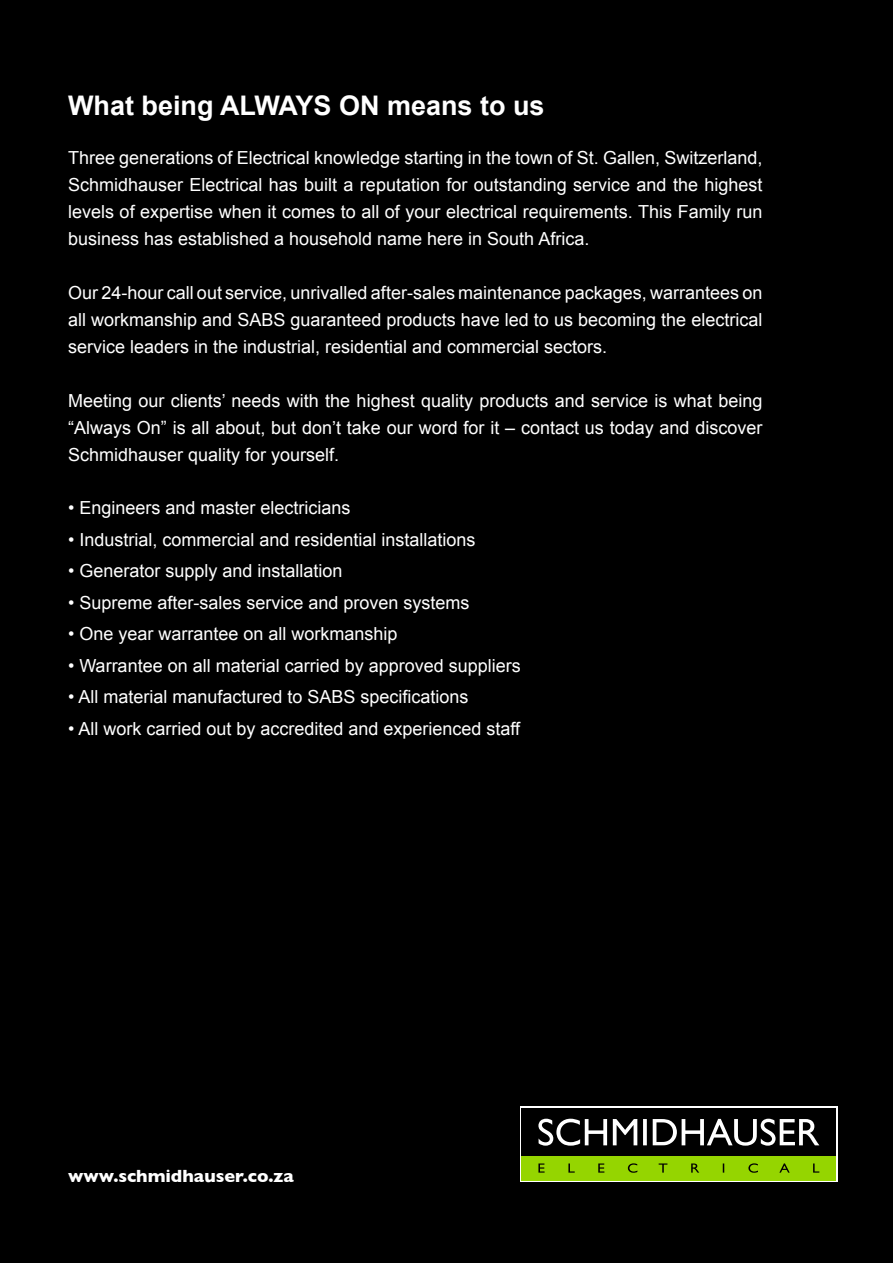
<style>
.page{position:relative;width:893px;height:1263px;background:#000}
.page>*{position:absolute;margin:0;border:0;box-sizing:border-box;transform-origin:0 0}
.t1{font:700 27px "Arial";color:#fff}
.t2{font:18px/27px "Arial";color:#fff;text-align:justify}
.t3{font:700 18px "Gill Sans";color:#fff}
</style>
<div class="page">
<div style="left:520px;top:1106px;width:318px;height:76px;background:#fff"></div>
<div style="left:521px;top:1108px;width:315px;height:48px;background:#000"></div>
<div style="left:521px;top:1156px;width:315px;height:25px;background:#95d500"></div>
<svg style="left:538px;top:1119px;width:281px;height:27px"></svg>
<svg style="left:538px;top:1163px;width:281px;height:10px"></svg>
<h1 class="t1" style="left:68px;top:88px;width:478px">What being ALWAYS ON means to us</h1>
<p class="t2" style="left:68px;top:144px;width:696px">Three generations of Electrical knowledge starting in the town of St. Gallen, Switzerland, Schmidhauser Electrical has built a reputation for outstanding service and the highest levels of expertise when it comes to all of your electrical requirements. This Family run business has established a household name here in South Africa.</p>
<p class="t2" style="left:68px;top:279px;width:696px">Our 24-hour call out service, unrivalled after-sales maintenance packages, warrantees on all workmanship and SABS guaranteed products have led to us becoming the electrical service leaders in the industrial, residential and commercial sectors.</p>
<p class="t2" style="left:68px;top:387px;width:696px">Meeting our clients’ needs with the highest quality products and service is what being “Always On” is all about, but don’t take our word for it – contact us today and discover Schmidhauser quality for yourself.</p>
<p class="t2" style="left:68px;top:494px;width:284px">• Engineers and master electricians</p>
<p class="t2" style="left:68px;top:526px;width:409px">• Industrial, commercial and residential installations</p>
<p class="t2" style="left:68px;top:557px;width:276px">• Generator supply and installation</p>
<p class="t2" style="left:68px;top:589px;width:403px">• Supreme after-sales service and proven systems</p>
<p class="t2" style="left:68px;top:620px;width:331px">• One year warrantee on all workmanship</p>
<p class="t2" style="left:68px;top:652px;width:454px">• Warrantee on all material carried by approved suppliers</p>
<p class="t2" style="left:68px;top:683px;width:402px">• All material manufactured to SABS specifications</p>
<p class="t2" style="left:68px;top:715px;width:454px">• All work carried out by accredited and experienced staff</p>
<p class="t3" style="left:68px;top:1162px;width:227px">www.schmidhauser.co.za</p>
</div>
